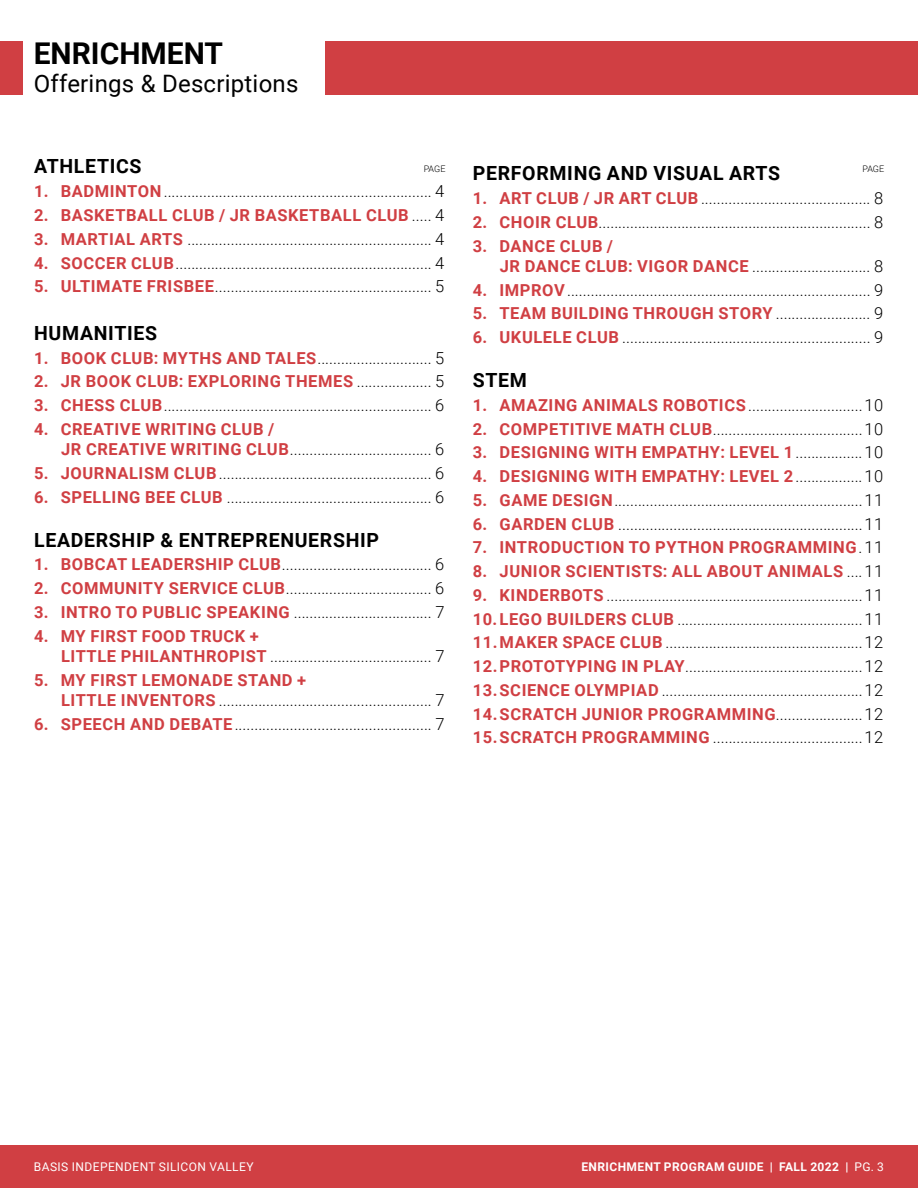
<style>
.page{position:relative;width:918px;height:1188px;background:#fff}
.page>*{position:absolute;margin:0;border:0;box-sizing:border-box;transform-origin:0 0}
.t1{font:700 30px "Roboto";color:#000}
.t2{font:24px "Roboto";letter-spacing:.01em;color:#000}
.t3{font:700 19.5px "Roboto";letter-spacing:.035em;color:#000}
.t4{font:300 16.5px/23.7px "Roboto";letter-spacing:.035em;color:#000}
.t5{font:700 16.5px/20.2px "Roboto";letter-spacing:.035em;color:#d03f43}
.t6{font:700 12px "Roboto";letter-spacing:.035em;color:#fff}
.t7{font:12px "Roboto";letter-spacing:.035em;color:#fff}
.t8{font:300 9px "Roboto";letter-spacing:-.005em;color:#000}
.s1{font-weight:700;color:#d03f43}
.s2{font-weight:300;color:#000}
.s3{font-weight:400}
</style>
<div class="page">
<div style="left:0;top:1145px;width:918px;height:43px;background:#d03f43"></div>
<div style="left:0;top:41px;width:22px;height:54px;background:#d03f43"></div>
<div style="left:325px;top:41px;width:593px;height:54px;background:#d03f43"></div>
<h1 class="t1" style="left:34px;top:32px;width:191px">ENRICHMENT</h1>
<h2 class="t2" style="left:34px;top:67px;width:266px">Offerings &amp; Descriptions</h2>
<p class="t3" style="left:34px;top:153px;width:109px">ATHLETICS</p>
<p class="t4" style="left:34px;top:179px;width:412px"><span class="s1">1. BADMINTON</span>.................................................................... 4</p>
<p class="t5" style="left:34px;top:204px;width:412px">2. BASKETBALL CLUB / JR BASKETBALL CLUB <span class="s2">..... 4</span></p>
<p class="t4" style="left:34px;top:226px;width:412px"><span class="s1">3. MARTIAL ARTS</span> .............................................................. 4</p>
<p class="t4" style="left:34px;top:250px;width:412px"><span class="s1">4. SOCCER CLUB</span>................................................................. 4</p>
<p class="t4" style="left:34px;top:274px;width:412px"><span class="s1">5. ULTIMATE FRISBEE</span>....................................................... 5</p>
<p class="t3" style="left:34px;top:319px;width:125px">HUMANITIES</p>
<p class="t4" style="left:34px;top:345px;width:412px"><span class="s1">1. BOOK CLUB: MYTHS AND TALES</span>............................. 5</p>
<p class="t5" style="left:34px;top:371px;width:412px">2. JR BOOK CLUB: EXPLORING THEMES <span class="s2">................... 5</span></p>
<p class="t4" style="left:34px;top:393px;width:412px"><span class="s1">3. CHESS CLUB</span>.................................................................... 6</p>
<p class="t5" style="left:61px;top:418px;width:385px;text-indent:-27px">4. CREATIVE WRITING CLUB /<br>JR CREATIVE WRITING CLUB<span class="s2">.................................... 6</span></p>
<p class="t4" style="left:34px;top:461px;width:412px"><span class="s1">5. JOURNALISM CLUB</span>...................................................... 6</p>
<p class="t4" style="left:34px;top:484px;width:412px"><span class="s1">6. SPELLING BEE CLUB</span> .................................................... 6</p>
<p class="t3" style="left:34px;top:526px;width:347px">LEADERSHIP &amp; ENTREPRENUERSHIP</p>
<p class="t4" style="left:34px;top:552px;width:412px"><span class="s1">1. BOBCAT LEADERSHIP CLUB</span>...................................... 6</p>
<p class="t4" style="left:34px;top:576px;width:412px"><span class="s1">2. COMMUNITY SERVICE CLUB</span>..................................... 6</p>
<p class="t4" style="left:34px;top:600px;width:412px"><span class="s1">3. INTRO TO PUBLIC SPEAKING</span> ................................... 7</p>
<p class="t4" style="left:61px;top:625px;width:385px;line-height:20.2px;text-indent:-27px"><span class="s1">4. MY FIRST FOOD TRUCK +<br>LITTLE PHILANTHROPIST</span> ......................................... 7</p>
<p class="t4" style="left:61px;top:669px;width:385px;line-height:20.2px;text-indent:-27px"><span class="s1">5. MY FIRST LEMONADE STAND +<br>LITTLE INVENTORS</span> ...................................................... 7</p>
<p class="t4" style="left:34px;top:711px;width:412px"><span class="s1">6. SPEECH AND DEBATE</span>.................................................. 7</p>
<p class="t8" style="left:424px;top:162px;width:23px">PAGE</p>
<p class="t8" style="left:862px;top:162px;width:23px">PAGE</p>
<p class="t3" style="left:473px;top:160px;width:309px">PERFORMING AND VISUAL ARTS</p>
<p class="t4" style="left:473px;top:186px;width:412px"><span class="s1">1. ART CLUB / JR ART CLUB</span> ........................................... 8</p>
<p class="t4" style="left:473px;top:209px;width:412px"><span class="s1">2. CHOIR CLUB</span>..................................................................... 8</p>
<p class="t5" style="left:500px;top:235px;width:385px;text-indent:-27px">3. DANCE CLUB /<br>JR DANCE CLUB: VIGOR DANCE <span class="s2">.............................. 8</span></p>
<p class="t4" style="left:473px;top:277px;width:412px"><span class="s1">4. IMPROV</span>............................................................................. 9</p>
<p class="t5" style="left:473px;top:303px;width:412px">5. TEAM BUILDING THROUGH STORY <span class="s2">........................ 9</span></p>
<p class="t4" style="left:473px;top:325px;width:412px"><span class="s1">6. UKULELE CLUB</span> ............................................................... 9</p>
<p class="t3" style="left:473px;top:366px;width:56px">STEM</p>
<p class="t4" style="left:473px;top:392px;width:412px"><span class="s1">1. AMAZING ANIMALS ROBOTICS</span>.............................10</p>
<p class="t4" style="left:473px;top:416px;width:412px"><span class="s1">2. COMPETITIVE MATH CLUB</span>......................................10</p>
<p class="t5" style="left:473px;top:442px;width:412px">3. DESIGNING WITH EMPATHY: LEVEL 1<span class="s2">.................10</span></p>
<p class="t5" style="left:473px;top:465px;width:412px">4. DESIGNING WITH EMPATHY: LEVEL 2<span class="s2">.................10</span></p>
<p class="t4" style="left:473px;top:488px;width:412px"><span class="s1">5. GAME DESIGN</span>...............................................................11</p>
<p class="t4" style="left:473px;top:511px;width:412px"><span class="s1">6. GARDEN CLUB</span> ..............................................................11</p>
<p class="t5" style="left:473px;top:537px;width:412px">7. INTRODUCTION TO PYTHON PROGRAMMING<span class="s2">.11</span></p>
<p class="t5" style="left:473px;top:561px;width:412px">8. JUNIOR SCIENTISTS: ALL ABOUT ANIMALS <span class="s2">....11</span></p>
<p class="t4" style="left:473px;top:583px;width:412px;text-align:justify"><span class="s1">9. KINDERBOTS</span> .................................................................11<br><span class="s1">10.LEGO BUILDERS CLUB</span> ...............................................11<br><span class="s1">11.MAKER SPACE CLUB</span> ..................................................12<br><span class="s1">12.PROTOTYPING IN PLAY</span>.............................................12<br><span class="s1">13.SCIENCE OLYMPIAD</span> ...................................................12<br><span class="s1">14.SCRATCH JUNIOR PROGRAMMING</span>......................12<br><span class="s1">15.SCRATCH PROGRAMMING</span> ......................................12</p>
<p class="t7" style="left:34px;top:1158px;width:221px">BASIS INDEPENDENT SILICON VALLEY</p>
<p class="t6" style="left:581px;top:1158px;width:304px">ENRICHMENT PROGRAM GUIDE | FALL 2022 | <span class="s3">PG. 3</span></p>
</div>
